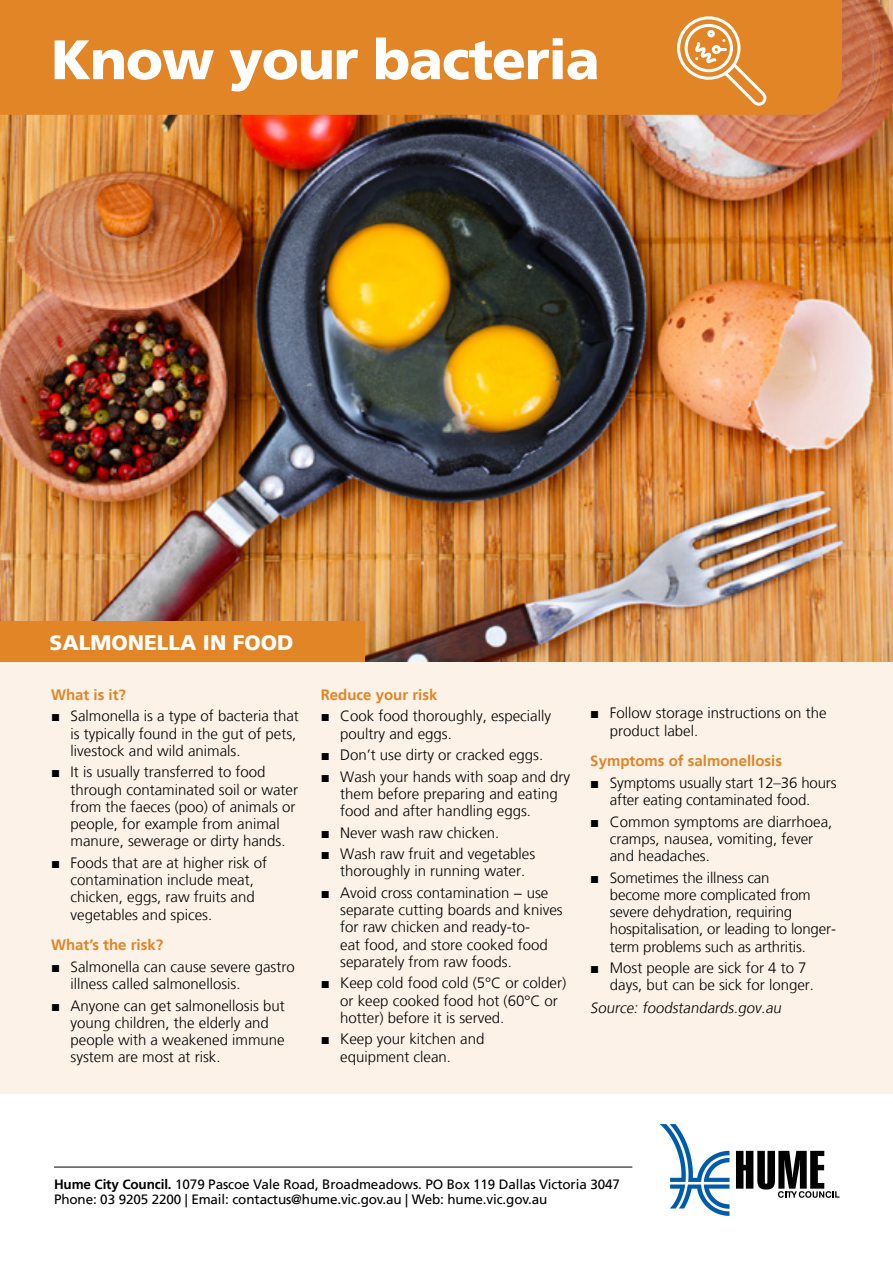
<style>
.page{position:relative;width:893px;height:1263px;background:#fff}
.page>*{position:absolute;margin:0;border:0;box-sizing:border-box;transform-origin:0 0}
.t1{font:900 55.5px "Frutiger LT";letter-spacing:-.02em;color:#fff}
.t2{font:900 21px "Frutiger LT";color:#fff}
.t3{font:300 15px/17.2px "Frutiger LT";color:#000}
.t4{font:700 15px "Frutiger LT";color:#e18527}
.t5{font:italic 300 15px "Frutiger LT";color:#000}
.t6{font:13.5px/15px "Frutiger LT";letter-spacing:-.01em;color:#000}
.s1{font-family:"Arial";font-weight:400}
.s2{font-weight:700}
</style>
<div class="page">
<div style="left:0;top:0;width:893px;height:1094px;background:#fcf2e8"></div>
<hr style="left:54px;top:1167px;width:578px;height:1px;background:#000">
<img style="left:0;top:0;width:893px;height:662px">
<div style="left:0;top:621px;width:364px;height:41px;background:#e18527"></div>
<svg style="left:736px;top:1151px;width:103px;height:47px"></svg>
<svg style="left:660px;top:1124px;width:69px;height:92px"></svg>
<div style="left:0;top:0;width:842px;height:115px;background:#e18527"></div>
<svg style="left:677px;top:16px;width:89px;height:90px;background:#e69c51"></svg>
<h1 class="t1" style="left:51px;top:26px;width:550px">Know your bacteria</h1>
<h2 class="t2" style="left:50px;top:630px;width:245px">SALMONELLA IN FOOD</h2>
<p class="t4" style="left:51px;top:686px;width:77px">What is it?</p>
<p class="t3" style="left:71px;top:708px;width:230px;text-indent:-20px"><span class="s1">■</span> Salmonella is a type of bacteria that is typically found in the gut of pets, livestock and wild animals.</p>
<p class="t3" style="left:71px;top:764px;width:229px;text-indent:-20px"><span class="s1">■</span> It is usually transferred to food through contaminated soil or water from the faeces (poo) of animals or people, for example from animal manure, sewerage or dirty hands.</p>
<p class="t3" style="left:71px;top:854px;width:198px;text-indent:-20px"><span class="s1">■</span> Foods that are at higher risk of contamination include meat, chicken, eggs, raw fruits and vegetables and spices.</p>
<p class="t4" style="left:51px;top:936px;width:114px">What’s the risk?</p>
<p class="t3" style="left:71px;top:958px;width:226px;text-indent:-20px"><span class="s1">■</span> Salmonella can cause severe gastro illness called salmonellosis.</p>
<p class="t3" style="left:71px;top:997px;width:216px;text-indent:-20px"><span class="s1">■</span> Anyone can get salmonellosis but young children, the elderly and people with a weakened immune system are most at risk.</p>
<p class="t4" style="left:321px;top:686px;width:118px">Reduce your risk</p>
<p class="t3" style="left:340px;top:708px;width:212px;text-indent:-19px"><span class="s1">■</span> Cook food thoroughly, especially poultry and eggs.</p>
<p class="t3" style="left:321px;top:746px;width:224px"><span class="s1">■</span> Don’t use dirty or cracked eggs.</p>
<p class="t3" style="left:340px;top:768px;width:232px;text-indent:-19px"><span class="s1">■</span> Wash your hands with soap and dry them before preparing and eating food and after handling eggs.</p>
<p class="t3" style="left:321px;top:824px;width:180px"><span class="s1">■</span> Never wash raw chicken.</p>
<p class="t3" style="left:340px;top:845px;width:197px;text-indent:-19px"><span class="s1">■</span> Wash raw fruit and vegetables thoroughly in running water.</p>
<p class="t3" style="left:340px;top:884px;width:224px;text-indent:-19px"><span class="s1">■</span> Avoid cross contamination − use separate cutting boards and knives for raw chicken and ready-to-<br>eat food, and store cooked food separately from raw foods.</p>
<p class="t3" style="left:340px;top:975px;width:228px;text-indent:-19px"><span class="s1">■</span> Keep cold food cold (5°C or colder) or keep cooked food hot (60°C or hotter) before it is served.</p>
<p class="t3" style="left:340px;top:1031px;width:146px;text-indent:-19px"><span class="s1">■</span> Keep your kitchen and equipment clean.</p>
<p class="t3" style="left:610px;top:705px;width:218px;text-indent:-20px"><span class="s1">■</span> Follow storage instructions on the product label.</p>
<p class="t4" style="left:590px;top:752px;width:193px">Symptoms of salmonellosis</p>
<p class="t3" style="left:590px;top:774px;width:248px;text-align:center"><span class="s1">■</span> Symptoms usually start 12–36 hours after eating contaminated food.</p>
<p class="t3" style="left:610px;top:813px;width:224px;text-indent:-20px"><span class="s1">■</span> Common symptoms are diarrhoea, cramps, nausea, vomiting, fever and headaches.</p>
<p class="t3" style="left:610px;top:869px;width:228px;text-indent:-20px"><span class="s1">■</span> Sometimes the illness can<br>become more complicated from severe dehydration, requiring hospitalisation, or leading to longer&shy;term problems such as arthritis.</p>
<p class="t3" style="left:610px;top:960px;width:206px;text-indent:-20px"><span class="s1">■</span> Most people are sick for 4 to 7 days, but can be sick for longer.</p>
<p class="t5" style="left:590px;top:999px;width:195px">Source: foodstandards.gov.au</p>
<p class="t6" style="left:54px;top:1176px;width:567px"><span class="s2">Hume City Council.</span> 1079 Pascoe Vale Road, Broadmeadows. PO Box 119 Dallas Victoria 3047<br>Phone: 03 9205 2200 | Email: contactus@hume.vic.gov.au | Web: hume.vic.gov.au</p>
</div>
